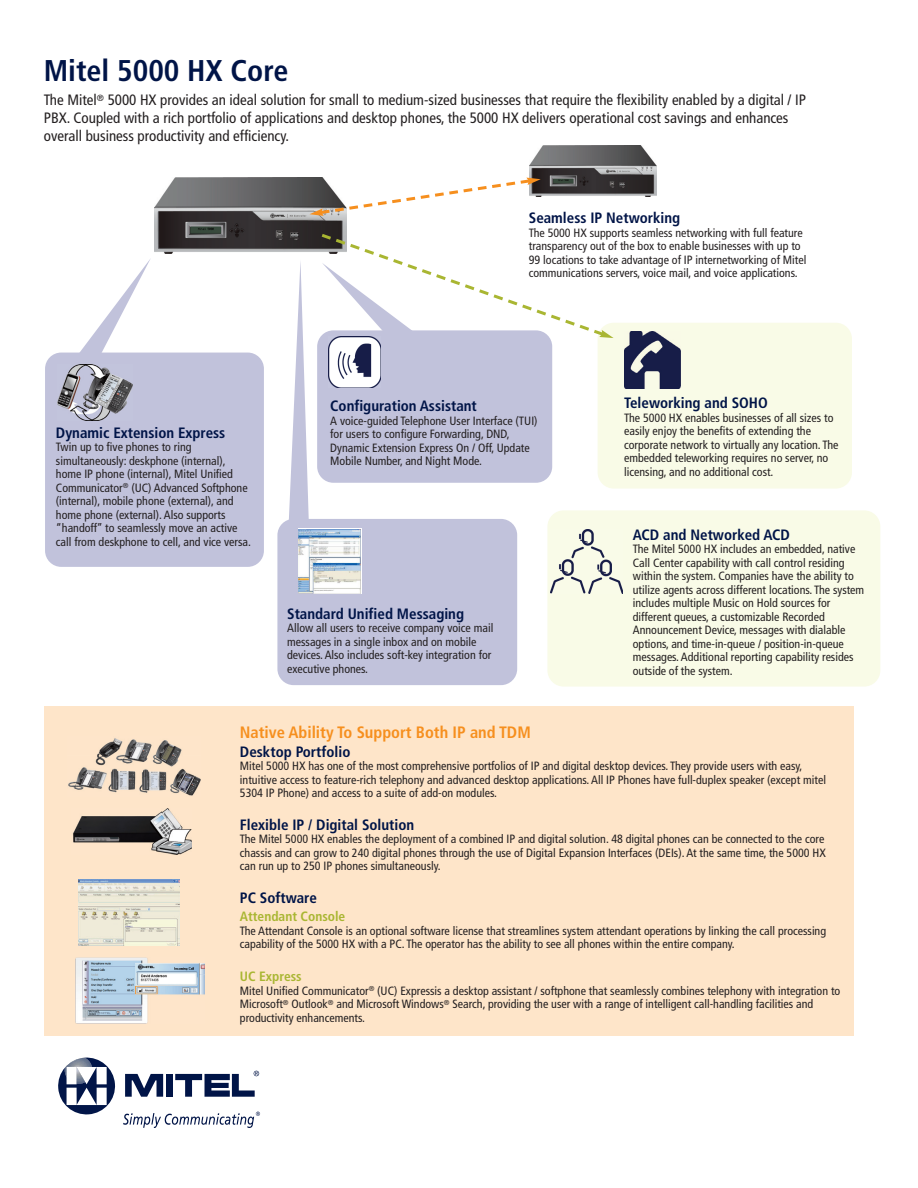
<style>
.page{position:relative;width:918px;height:1188px;background:#fff}
.page>*{position:absolute;margin:0;border:0;box-sizing:border-box;transform-origin:0 0}
.t1{font:700 condensed 30px "Frutiger";color:#001447}
.t2{font:700 condensed 16.5px "Frutiger";color:#f68f1e}
.t3{font:condensed 15px/18px "Frutiger";color:#231f20}
.t4{font:700 condensed 15px "Frutiger";color:#001447}
.t5{font:700 condensed 13.5px "Frutiger";color:#a9b632}
.t6{font:condensed 12px/13.5px "Frutiger";color:#231f20}
</style>
<div class="page">
<div style="left:547px;top:510px;width:333px;height:177px;background:#f9fbe7;border-radius:16px"></div>
<div style="left:598px;top:323px;width:254px;height:166px;background:#f9fbe7;border-radius:16px"></div>
<div style="left:317px;top:330px;width:235px;height:153px;background:#c1c2db;border-radius:16px"></div>
<div style="left:277px;top:519px;width:240px;height:166px;background:#c1c2db;border-radius:16px"></div>
<div style="left:45px;top:353px;width:219px;height:214px;background:#c1c2db;border-radius:16px"></div>
<div style="left:44px;top:706px;width:810px;height:329px;background:#fee5c9"></div>
<img style="left:68px;top:738px;width:133px;height:58px">
<img style="left:73px;top:809px;width:119px;height:46px">
<img style="left:529px;top:146px;width:128px;height:50px">
<img style="left:328px;top:344px;width:53px;height:44px">
<img style="left:624px;top:332px;width:56px;height:57px">
<img style="left:550px;top:530px;width:73px;height:64px">
<img style="left:78px;top:880px;width:102px;height:66px">
<img style="left:75px;top:957px;width:130px;height:66px">
<svg style="left:58px;top:1057px;width:58px;height:58px"></svg>
<div style="left:166px;top:1074px;width:7px;height:23px;background:#001447"></div>
<svg style="left:125px;top:1074px;width:38px;height:23px"></svg>
<svg style="left:175px;top:1071px;width:84px;height:26px"></svg>
<svg style="left:123px;top:1112px;width:137px;height:16px"></svg>
<img style="left:155px;top:178px;width:191px;height:75px">
<svg style="left:309px;top:177px;width:232px;height:39px"></svg>
<img style="left:57px;top:365px;width:75px;height:56px">
<svg style="left:76px;top:259px;width:75px;height:94px"></svg>
<svg style="left:288px;top:262px;width:21px;height:258px"></svg>
<svg style="left:318px;top:231px;width:296px;height:113px"></svg>
<svg style="left:298px;top:528px;width:63px;height:2px"></svg>
<img style="left:298px;top:530px;width:63px;height:64px">
<h1 class="t1" style="left:44px;top:58px;width:246px">Mitel 5000 HX Core</h1>
<p class="t3" style="left:44px;top:92px;width:764px">The Mitel<sup>®</sup> 5000 HX provides an ideal solution for small to medium-sized businesses that require the flexibility enabled by a digital / IP<br>PBX. Coupled with a rich portfolio of applications and desktop phones, the 5000 HX delivers operational cost savings and enhances overall business productivity and efficiency.</p>
<p class="t4" style="left:529px;top:212px;width:153px">Seamless IP Networking</p>
<p class="t6" style="left:529px;top:227px;width:279px">The 5000 HX supports seamless networking with full feature transparency out of the box to enable businesses with up to 99 locations to take advantage of IP internetworking of Mitel communications servers, voice mail, and voice applications.</p>
<p class="t4" style="left:56px;top:427px;width:171px">Dynamic Extension Express</p>
<p class="t6" style="left:56px;top:442px;width:197px">Twin up to five phones to ring simultaneously: deskphone (internal), home IP phone (internal), Mitel Unified Communicator<sup>®</sup> (UC) Advanced Softphone (internal), mobile phone (external), and home phone (external). Also supports “handoff” to seamlessly move an active call from deskphone to cell, and vice versa.</p>
<p class="t4" style="left:330px;top:400px;width:148px">Configuration Assistant</p>
<p class="t6" style="left:330px;top:415px;width:209px">A voice-guided Telephone User Interface (TUI) for users to configure Forwarding, DND, Dynamic Extension Express On / Off, Update Mobile Number, and Night Mode.</p>
<p class="t4" style="left:287px;top:607px;width:178px">Standard Unified Messaging</p>
<p class="t6" style="left:287px;top:622px;width:208px">Allow all users to receive company voice mail messages in a single inbox and on mobile devices. Also includes soft-key integration for executive phones.</p>
<p class="t4" style="left:624px;top:397px;width:145px">Teleworking and SOHO</p>
<p class="t6" style="left:624px;top:412px;width:216px">The 5000 HX enables businesses of all sizes to easily enjoy the benefits of extending the corporate network to virtually any location. The embedded teleworking requires no server, no licensing, and no additional cost.</p>
<p class="t4" style="left:633px;top:529px;width:159px">ACD and Networked ACD</p>
<p class="t6" style="left:633px;top:543px;width:233px">The Mitel 5000 HX includes an embedded, native Call Center capability with call control residing within the system. Companies have the ability to utilize agents across different locations. The system includes multiple Music on Hold sources for different queues, a customizable Recorded Announcement Device, messages with dialable options, and time-in-queue / position-in-queue messages. Additional reporting capability resides outside of the system.</p>
<h2 class="t2" style="left:240px;top:726px;width:292px">Native Ability To Support Both IP and TDM</h2>
<p class="t4" style="left:240px;top:745px;width:112px">Desktop Portfolio</p>
<p class="t6" style="left:240px;top:760px;width:588px">Mitel 5000 HX has one of the most comprehensive portfolios of IP and digital desktop devices. They provide users with easy, intuitive access to feature-rich telephony and advanced desktop applications. All IP Phones have full-duplex speaker (except mitel<br>5304 IP Phone) and access to a suite of add-on modules.</p>
<p class="t4" style="left:240px;top:819px;width:176px">Flexible IP / Digital Solution</p>
<p class="t6" style="left:240px;top:834px;width:587px">The Mitel 5000 HX enables the deployment of a combined IP and digital solution. 48 digital phones can be connected to the core chassis and can grow to 240 digital phones through the use of Digital Expansion Interfaces (DEIs). At the same time, the 5000 HX can run up to 250 IP phones simultaneously.</p>
<p class="t4" style="left:240px;top:892px;width:79px">PC Software</p>
<p class="t5" style="left:240px;top:911px;width:107px">Attendant Console</p>
<p class="t6" style="left:240px;top:925px;width:588px">The Attendant Console is an optional software license that streamlines system attendant operations by linking the call processing capability of the 5000 HX with a PC. The operator has the ability to see all phones within the entire company.</p>
<p class="t5" style="left:240px;top:971px;width:63px">UC Express</p>
<p class="t6" style="left:240px;top:985px;width:602px">Mitel Unified Communicator<sup>®</sup> (UC) Expressis a desktop assistant / softphone that seamlessly combines telephony with integration to<br>Microsoft<sup>®</sup> Outlook<sup>®</sup> and Microsoft Windows<sup>®</sup> Search, providing the user with a range of intelligent call-handling facilities and productivity enhancements.</p>
</div>
